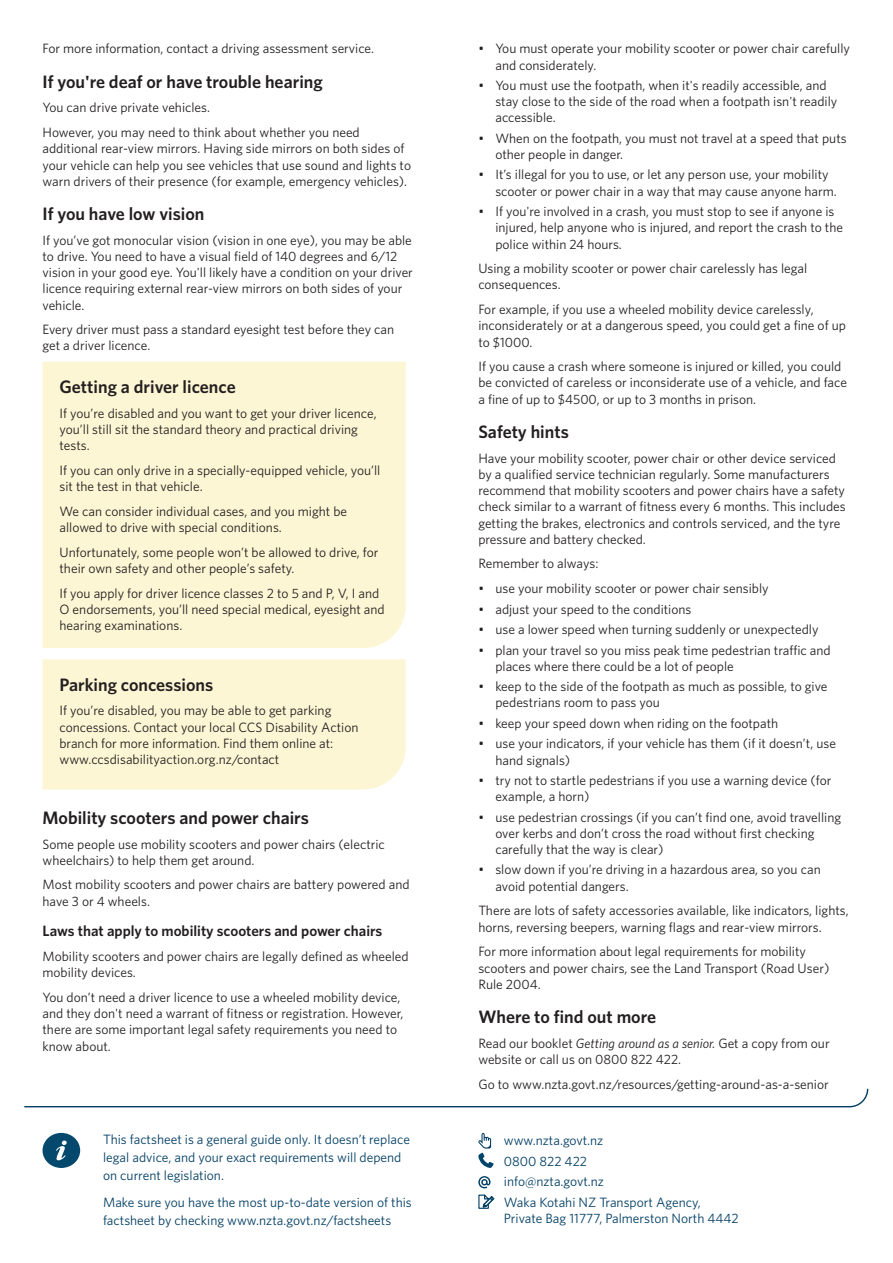
<style>
.page{position:relative;width:893px;height:1263px;background:#fff}
.page>*{position:absolute;margin:0;border:0;box-sizing:border-box;transform-origin:0 0}
.Heading{font:600 18px "Whitney";color:#231f20}
.Heading_2{font:600 15px "Whitney";color:#231f20}
.Body{font:13.5px/16.2px "Whitney";color:#231f20}
.Body-2{font:13.5px/18.1px "Whitney";color:#003e64}
.Contact_details{font:13.5px/16.2px "Whitney";color:#003e64}
.s1{font-style:italic}
</style>
<div class="page">
<div style="left:43px;top:362px;width:363px;height:286px;background:#fdf6d4"></div>
<div style="left:43px;top:659px;width:363px;height:130px;background:#fdf6d4"></div>
<svg style="left:478px;top:1133px;width:16px;height:35px"></svg>
<svg style="left:478px;top:1176px;width:12px;height:12px"></svg>
<svg style="left:478px;top:1194px;width:16px;height:15px"></svg>
<div style="left:43px;top:1133px;width:37px;height:35px;background:#04496d;border-radius:50%"></div>
<svg style="left:56px;top:1140px;width:11px;height:20px"></svg>
<svg style="left:24px;top:1088px;width:845px;height:20px"></svg>
<p class="Body" style="left:43px;top:40px;width:333px">For more information, contact a driving assessment service.</p>
<p class="Heading" style="left:43px;top:69px;width:282px">If you're deaf or have trouble hearing</p>
<p class="Body" style="left:43px;top:99px;width:169px">You can drive private vehicles.</p>
<p class="Body" style="left:43px;top:124px;width:370px">However, you may need to think about whether you need additional rear-view mirrors. Having side mirrors on both sides of your vehicle can help you see vehicles that use sound and lights to warn drivers of their presence (for example, emergency vehicles).</p>
<p class="Heading" style="left:43px;top:202px;width:163px">If you have low vision</p>
<p class="Body" style="left:43px;top:232px;width:372px">If you’ve got monocular vision (vision in one eye), you may be able to drive. You need to have a visual field of 140 degrees and 6/12 vision in your good eye. You'll likely have a condition on your driver licence requiring external rear-view mirrors on both sides of your vehicle.</p>
<p class="Body" style="left:43px;top:321px;width:353px">Every driver must pass a standard eyesight test before they can get a driver licence.</p>
<p class="Heading" style="left:60px;top:375px;width:178px">Getting a driver licence</p>
<p class="Body" style="left:60px;top:405px;width:319px">If you’re disabled and you want to get your driver licence, you’ll still sit the standard theory and practical driving tests.</p>
<p class="Body" style="left:60px;top:462px;width:322px">If you can only drive in a specially-equipped vehicle, you’ll sit the test in that vehicle.</p>
<p class="Body" style="left:60px;top:503px;width:289px">We can consider individual cases, and you might be allowed to drive with special conditions.</p>
<p class="Body" style="left:60px;top:544px;width:321px">Unfortunately, some people won’t be allowed to drive, for their own safety and other people’s safety.</p>
<p class="Body" style="left:60px;top:584px;width:327px">If you apply for driver licence classes 2 to 5 and P, V, I and<br>O endorsements, you’ll need special medical, eyesight and hearing examinations.</p>
<p class="Heading" style="left:60px;top:672px;width:155px">Parking concessions</p>
<p class="Body" style="left:60px;top:702px;width:300px">If you’re disabled, you may be able to get parking concessions. Contact your local CCS Disability Action branch for more information. Find them online at: www.ccsdisabilityaction.org.nz/contact</p>
<p class="Heading" style="left:43px;top:806px;width:268px">Mobility scooters and power chairs</p>
<p class="Body" style="left:43px;top:835px;width:344px">Some people use mobility scooters and power chairs (electric wheelchairs) to help them get around.</p>
<p class="Body" style="left:43px;top:876px;width:369px">Most mobility scooters and power chairs are battery powered and have 3 or 4 wheels.</p>
<p class="Heading_2" style="left:43px;top:921px;width:341px">Laws that apply to mobility scooters and power chairs</p>
<p class="Body" style="left:43px;top:948px;width:368px">Mobility scooters and power chairs are legally defined as wheeled mobility devices.</p>
<p class="Body" style="left:43px;top:989px;width:362px">You don’t need a driver licence to use a wheeled mobility device, and they don't need a warrant of fitness or registration. However, there are some important legal safety requirements you need to know about.</p>
<p class="Body-2" style="left:103px;top:1129px;width:308px">This factsheet is a general guide only. It doesn’t replace legal advice, and your exact requirements will depend on current legislation.</p>
<p class="Body-2" style="left:103px;top:1192px;width:310px">Make sure you have the most up-to-date version of this factsheet by checking www.nzta.govt.nz/factsheets</p>
<p class="Body" style="left:495px;top:40px;width:356px;text-indent:-17px">• You must operate your mobility scooter or power chair carefully and considerately.</p>
<p class="Body" style="left:495px;top:77px;width:343px;text-indent:-17px">• You must use the footpath, when it's readily accessible, and stay close to the side of the road when a footpath isn't readily accessible.</p>
<p class="Body" style="left:495px;top:130px;width:353px;text-indent:-17px">• When on the footpath, you must not travel at a speed that puts other people in danger.</p>
<p class="Body" style="left:495px;top:166px;width:343px;text-indent:-17px">• It’s illegal for you to use, or let any person use, your mobility scooter or power chair in a way that may cause anyone harm.</p>
<p class="Body" style="left:495px;top:203px;width:349px;text-indent:-17px">• If you're involved in a crash, you must stop to see if anyone is injured, help anyone who is injured, and report the crash to the police within 24 hours.</p>
<p class="Body" style="left:478px;top:260px;width:330px">Using a mobility scooter or power chair carelessly has legal consequences.</p>
<p class="Body" style="left:478px;top:301px;width:369px">For example, if you use a wheeled mobility device carelessly, inconsiderately or at a dangerous speed, you could get a fine of up to $1000.</p>
<p class="Body" style="left:478px;top:358px;width:370px">If you cause a crash where someone is injured or killed, you could be convicted of careless or inconsiderate use of a vehicle, and face a fine of up to $4500, or up to 3 months in prison.</p>
<p class="Heading" style="left:478px;top:420px;width:92px">Safety hints</p>
<p class="Body" style="left:478px;top:450px;width:369px">Have your mobility scooter, power chair or other device serviced by a qualified service technician regularly. Some manufacturers recommend that mobility scooters and power chairs have a safety check similar to a warrant of fitness every 6 months. This includes getting the brakes, electronics and controls serviced, and the tyre pressure and battery checked.</p>
<p class="Body" style="left:478px;top:555px;width:122px">Remember to always:</p>
<p class="Body" style="left:478px;top:580px;width:292px">• use your mobility scooter or power chair sensibly</p>
<p class="Body" style="left:478px;top:600px;width:215px">• adjust your speed to the conditions</p>
<p class="Body" style="left:478px;top:621px;width:342px">• use a lower speed when turning suddenly or unexpectedly</p>
<p class="Body" style="left:495px;top:641px;width:337px;text-indent:-17px">• plan your travel so you miss peak time pedestrian traffic and places where there could be a lot of people</p>
<p class="Body" style="left:495px;top:678px;width:334px;text-indent:-17px">• keep to the side of the footpath as much as possible, to give pedestrians room to pass you</p>
<p class="Body" style="left:478px;top:715px;width:301px">• keep your speed down when riding on the footpath</p>
<p class="Body" style="left:495px;top:735px;width:342px;text-indent:-17px">• use your indicators, if your vehicle has them (if it doesn’t, use hand signals)</p>
<p class="Body" style="left:495px;top:772px;width:338px;text-indent:-17px">• try not to startle pedestrians if you use a warning device (for example, a horn)</p>
<p class="Body" style="left:495px;top:808px;width:347px;text-indent:-17px">• use pedestrian crossings (if you can’t find one, avoid travelling over kerbs and don’t cross the road without first checking carefully that the way is clear)</p>
<p class="Body" style="left:495px;top:861px;width:327px;text-indent:-17px">• slow down if you’re driving in a hazardous area, so you can avoid potential dangers.</p>
<p class="Body" style="left:478px;top:902px;width:372px">There are lots of safety accessories available, like indicators, lights, horns, reversing beepers, warning flags and rear-view mirrors.</p>
<p class="Body" style="left:478px;top:943px;width:352px">For more information about legal requirements for mobility scooters and power chairs, see the Land Transport (Road User)<br>Rule 2004.</p>
<p class="Heading" style="left:478px;top:1005px;width:179px">Where to find out more</p>
<p class="Body" style="left:478px;top:1035px;width:353px">Read our booklet <span class="s1">Getting around as a senior.</span> Get a copy from our website or call us on 0800 822 422.</p>
<p class="Body" style="left:478px;top:1075px;width:352px">Go to www.nzta.govt.nz/resources/getting-around-as-a-senior</p>
<p class="Contact_details" style="left:504px;top:1132px;width:101px">www.nzta.govt.nz</p>
<p class="Contact_details" style="left:504px;top:1153px;width:85px">0800 822 422</p>
<p class="Contact_details" style="left:504px;top:1173px;width:102px">info@nzta.govt.nz</p>
<p class="Contact_details" style="left:504px;top:1193px;width:236px">Waka Kotahi NZ Transport Agency,<br>Private Bag 11777, Palmerston North 4442</p>
</div>
